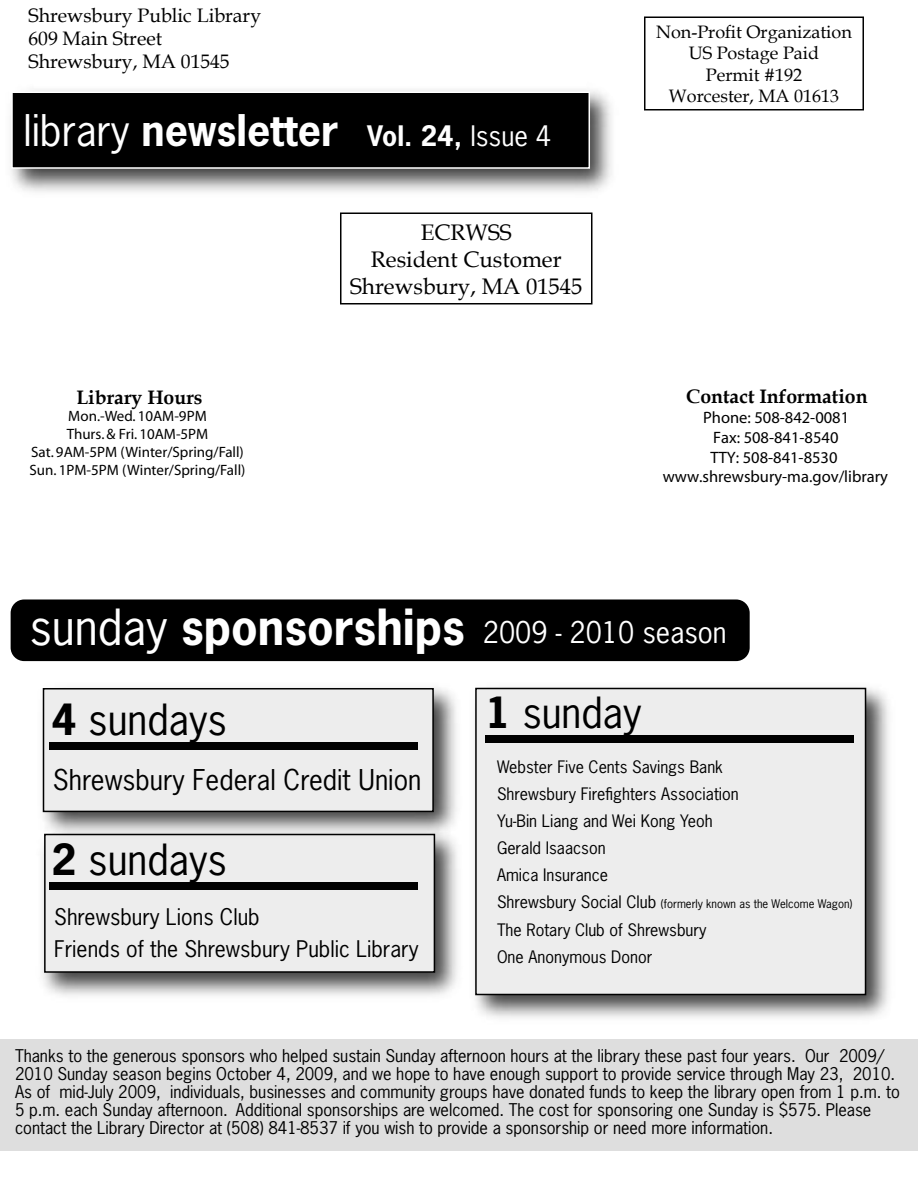
<style>
.page{position:relative;width:918px;height:1188px;background:#fff}
.page>*{position:absolute;margin:0;border:0;box-sizing:border-box;transform-origin:0 0}
.t1{font:700 41.1px "News Gothic Std";color:#fff}
.t2{font:40.5px "News Gothic Std";color:#000}
.t3{font:28.05px "News Gothic Std";color:#fff}
.t4{font:27px "News Gothic Std";color:#000}
.t5{font:22.5px/27px "Book Antiqua";color:#000;text-align:center}
.t6{font:21.6px/32.1px "News Gothic Std";color:#000}
.t7{font:19.5px/23.4px "Book Antiqua";color:#000}
.t8{font:700 19.5px "Book Antiqua";color:#000}
.t9{font:18px/21.6px "Book Antiqua";color:#000;text-align:center}
.t10{font:16.5px/18px "News Gothic Std";letter-spacing:-.005em;color:#000}
.t11{font:16.5px/19.8px "Myriad";color:#000;text-align:center}
.t12{font:16.2px/27px "News Gothic Std";color:#000}
.t13{font:15px/18px "Myriad";color:#000;text-align:center}
.t14{font:11.25px "News Gothic Std";color:#000}
.s1{font-weight:400}
.s2{font-size:26.55px}
.s3{font-weight:400;font-size:26.55px}
.s4{font-size:46.8px}
.s5{font-weight:700;font-size:46.8px}
.s6{font-weight:700}
.s7{font-size:16.2px}
</style>
<div class="page">
<img style="left:42px;top:846px;width:416px;height:150px">
<div style="left:45px;top:835px;width:389px;height:137px;background:#ededed"></div>
<div style="left:44px;top:834px;width:391px;height:139px;border:2px solid #000"></div>
<img style="left:42px;top:687px;width:415px;height:159px">
<div style="left:44px;top:689px;width:389px;height:122px;background:#ededed"></div>
<div style="left:43px;top:688px;width:391px;height:124px;border:2px solid #000"></div>
<img style="left:474px;top:687px;width:415px;height:331px">
<div style="left:476px;top:688px;width:390px;height:306px;background:#ededed"></div>
<div style="left:475px;top:688px;width:391px;height:307px;border:2px solid #000"></div>
<div style="left:644px;top:16px;width:220px;height:95px;border:2px solid #000"></div>
<div style="left:340px;top:213px;width:252px;height:91px;border:2px solid #000"></div>
<div style="left:0;top:1039px;width:918px;height:111px;background:#dedede"></div>
<img style="left:10px;top:90px;width:602px;height:102px">
<div style="left:12px;top:92px;width:577px;height:76px;background:#000"></div>
<div style="left:11px;top:92px;width:579px;height:77px;border:2px solid #fff"></div>
<div style="left:11px;top:599px;width:739px;height:62px;background:#000;border-radius:14px"></div>
<div style="left:49px;top:743px;width:369px;height:7px;background:#000"></div>
<div style="left:485px;top:736px;width:369px;height:7px;background:#000"></div>
<div style="left:49px;top:883px;width:369px;height:7px;background:#000"></div>
<p class="t7" style="left:28px;top:3px;width:234px">Shrewsbury Public Library<br>609 Main Street<br>Shrewsbury, MA 01545</p>
<h1 class="t1" style="left:23px;top:103px;width:529px"><span class="s1">library</span> newsletter <span class="s2">Vol. 24,</span> <span class="s3">Issue 4</span></h1>
<h3 class="t5" style="left:350px;top:218px;width:234px">ECRWSS<br>Resident Customer<br>Shrewsbury, MA 01545</h3>
<p class="t9" style="left:656px;top:20px;width:197px">Non-Profit Organization<br>US Postage Paid<br>Permit #192<br>Worcester, MA 01613</p>
<p class="t8" style="left:76px;top:384px;width:128px">Library Hours</p>
<p class="t8" style="left:686px;top:383px;width:183px">Contact Information</p>
<p class="t11" style="left:663px;top:408px;width:227px">Phone: 508-842-0081<br>Fax: 508-841-8540<br>TTY: 508-841-8530 www.shrewsbury-ma.gov/library</p>
<p class="t13" style="left:30px;top:408px;width:217px">Mon.-Wed. 10AM-9PM<br>Thurs. &amp; Fri. 10AM-5PM<br>Sat. 9AM-5PM (Winter/Spring/Fall)<br>Sun. 1PM-5PM (Winter/Spring/Fall)</p>
<h3 class="t3" style="left:29px;top:615px;width:699px"><span class="s4">sunday</span> <span class="s5">sponsorships</span> 2009 - 2010 season</h3>
<h2 class="t2" style="left:52px;top:693px;width:177px"><span class="s6">4</span> sundays</h2>
<h3 class="t4" style="left:53px;top:762px;width:370px">Shrewsbury Federal Credit Union</h3>
<h2 class="t2" style="left:52px;top:834px;width:177px"><span class="s6">2</span> sundays</h2>
<h3 class="t6" style="left:54px;top:900px;width:366px">Shrewsbury Lions Club<br>Friends of the Shrewsbury Public Library</h3>
<h2 class="t2" style="left:486px;top:686px;width:157px"><span class="s6">1</span> sunday</h2>
<p class="t12" style="left:497px;top:753px;width:243px">Webster Five Cents Savings Bank<br>Shrewsbury Firefighters Association<br>Yu-Bin Liang and Wei Kong Yeoh<br>Gerald Isaacson<br>Amica Insurance</p>
<p class="t14" style="left:497px;top:896px;width:357px"><span class="s7">Shrewsbury Social Club</span> (formerly known as the Welcome Wagon)</p>
<p class="t12" style="left:497px;top:916px;width:211px">The Rotary Club of Shrewsbury<br>One Anonymous Donor</p>
<p class="t10" style="left:15px;top:1047px;width:886px">Thanks to the generous sponsors who helped sustain Sunday afternoon hours at the library these past four years. Our 2009/ 2010 Sunday season begins October 4, 2009, and we hope to have enough support to provide service through May 23, 2010.<br>As of mid-July 2009, individuals, businesses and community groups have donated funds to keep the library open from 1 p.m. to 5 p.m. each Sunday afternoon. Additional sponsorships are welcomed. The cost for sponsoring one Sunday is $575. Please contact the Library Director at (508) 841-8537 if you wish to provide a sponsorship or need more information.</p>
</div>
